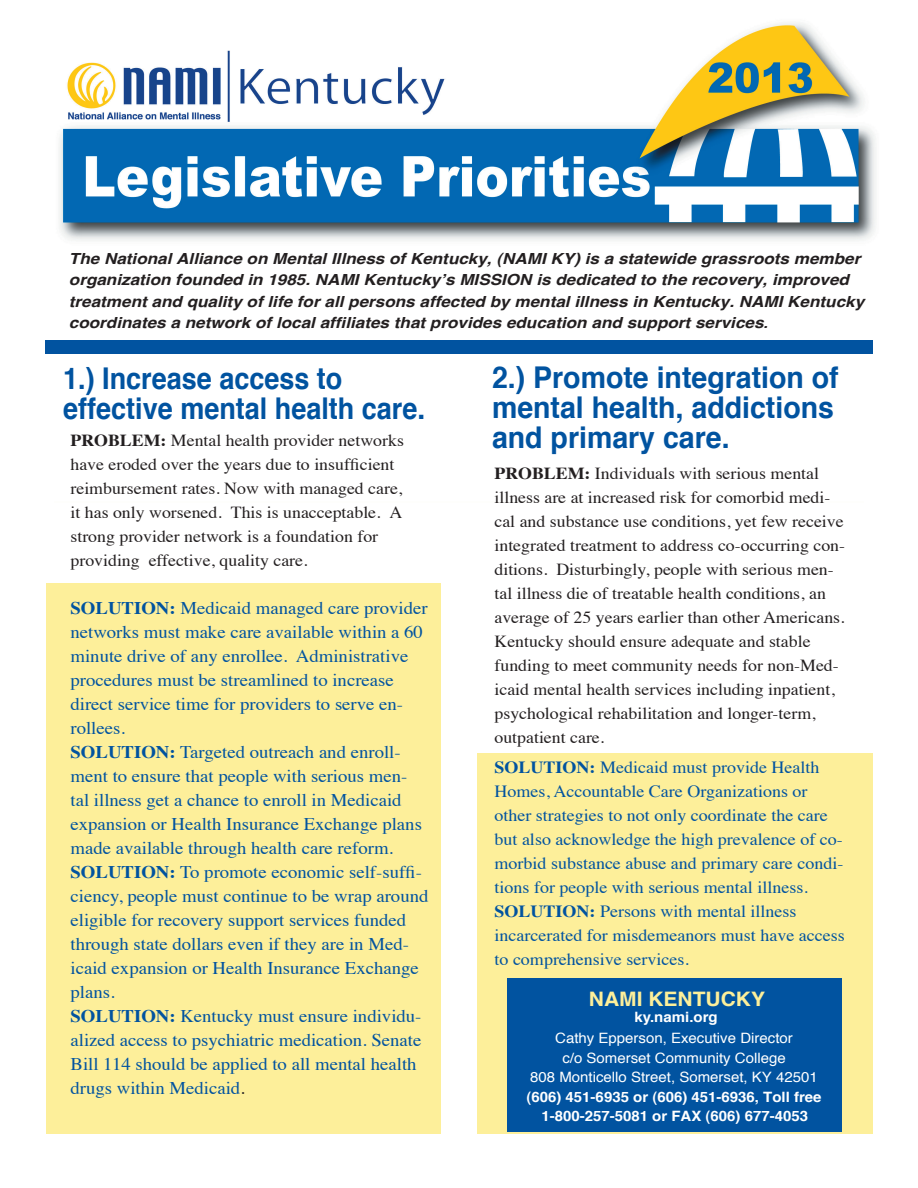
<style>
.page{position:relative;width:918px;height:1188px;background:#fff}
.page>*{position:absolute;margin:0;border:0;box-sizing:border-box;transform-origin:0 0}
.t1{font:700 30px/30px "Helvetica";color:#0153a0;scale:.95 1}
.t2{font:700 30px/30px "Helvetica";color:#0153a0;scale:.9 1}
.t3{font:700 19.95px "Helvetica";color:#fdef9a;scale:1.05 1}
.t4{font:17.85px/24px "Times";color:#0153a0;scale:1.05 1}
.t5{font:17.1px/24px "Times";color:#0153a0;scale:1.05 1}
.t6{font:16.8px/24px "Times";color:#231f20;scale:1.06 1}
.t7{font:italic 700 15.3px/21.3px "Helvetica";color:#231f20;scale:1.12 1}
.t8{font:14.25px/19.5px "Helvetica";color:#fff;text-align:center;scale:1.05 1}
.t9{font:700 14.25px/19.5px "Helvetica";color:#fff;text-align:center;scale:1.05 1}
.s1{font-size:14.1px}
.s2{font-weight:700}
.s3{color:#231f20}
</style>
<div class="page">
<div style="left:477px;top:753px;width:396px;height:381px;background:#fdef9a"></div>
<div style="left:46px;top:584px;width:395px;height:550px;background:#fdef9a"></div>
<img style="left:59px;top:23px;width:817px;height:218px">
<div style="left:45px;top:340px;width:828px;height:13px;background:#0153a0"></div>
<div style="left:507px;top:978px;width:335px;height:154px;background:#0153a0"></div>
<p class="t7" style="left:69px;top:248px;width:712px">The National Alliance on Mental Illness of Kentucky, (NAMI KY) is a statewide grassroots member organization founded in 1985. NAMI Kentucky’s MISSION is dedicated to the recovery, improved treatment and quality of life for all persons affected by mental illness in Kentucky. NAMI Kentucky coordinates a network of local affiliates that provides education and support services<span class="s1">.</span></p>
<h1 class="t2" style="left:63px;top:363px;width:404px">1.) Increase access to effective mental health care.</h1>
<p class="t6" style="left:70px;top:427px;width:316px"><span class="s2">PROBLEM:</span> Mental health provider networks have eroded over the years due to insufficient reimbursement rates. Now with managed care, it has only worsened. This is unacceptable. A strong provider network is a foundation for providing effective, quality care.</p>
<p class="t4" style="left:70px;top:595px;width:342px"><span class="s2">SOLUTION:</span> Medicaid managed care provider networks must make care available within a 60 minute drive of any enrollee. Administrative procedures must be streamlined to increase direct service time for providers to serve en&shy;rollees.<br><span class="s2">SOLUTION:</span> Targeted outreach and enroll&shy;ment to ensure that people with serious men&shy;tal illness get a chance to enroll in Medicaid expansion or Health Insurance Exchange plans made available through health care reform.<br><span class="s2">SOLUTION:</span> To promote economic self-suffi&shy;ciency, people must continue to be wrap around eligible for recovery support services funded through state dollars even if they are in Med&shy;icaid expansion or Health Insurance Exchange plans.<br><span class="s2">SOLUTION:</span> Kentucky must ensure individu&shy;alized access to psychiatric medication. Senate Bill 114 should be applied to all mental health drugs within Medicaid<span class="s3">.</span></p>
<h1 class="t1" style="left:492px;top:363px;width:367px">2.) Promote integration of mental health, addictions and primary care.</h1>
<p class="t6" style="left:494px;top:460px;width:332px"><span class="s2">PROBLEM:</span> Individuals with serious mental illness are at increased risk for comorbid medi&shy;cal and substance use conditions, yet few receive integrated treatment to address co-occurring con&shy;ditions. Disturbingly, people with serious men&shy;tal illness die of treatable health conditions, an average of 25 years earlier than other Americans.<br>Kentucky should ensure adequate and stable funding to meet community needs for non-Med&shy;icaid mental health services including inpatient, psychological rehabilitation and longer-term, outpatient care.</p>
<p class="t5" style="left:494px;top:754px;width:335px"><span class="s2">SOLUTION:</span> Medicaid must provide Health Homes, Accountable Care Organizations or other strategies to not only coordinate the care but also acknowledge the high prevalence of co&shy;morbid substance abuse and primary care condi&shy;tions for people with serious mental illness.<br><span class="s2">SOLUTION:</span> Persons with mental illness incarcerated for misdemeanors must have access to comprehensive services.</p>
<p class="t3" style="left:589px;top:983px;width:169px">NAMI KENTUCKY</p>
<p class="t9" style="left:635px;top:1008px;width:81px">ky.nami.org</p>
<p class="t8" style="left:530px;top:1029px;width:275px">Cathy Epperson, Executive Director<br>c/o Somerset Community College<br>808 Monticello Street, Somerset, KY 42501</p>
<p class="t9" style="left:526px;top:1087px;width:283px">(606) 451-6935 or (606) 451-6936, Toll free<br>1-800-257-5081 or FAX (606) 677-4053</p>
</div>
